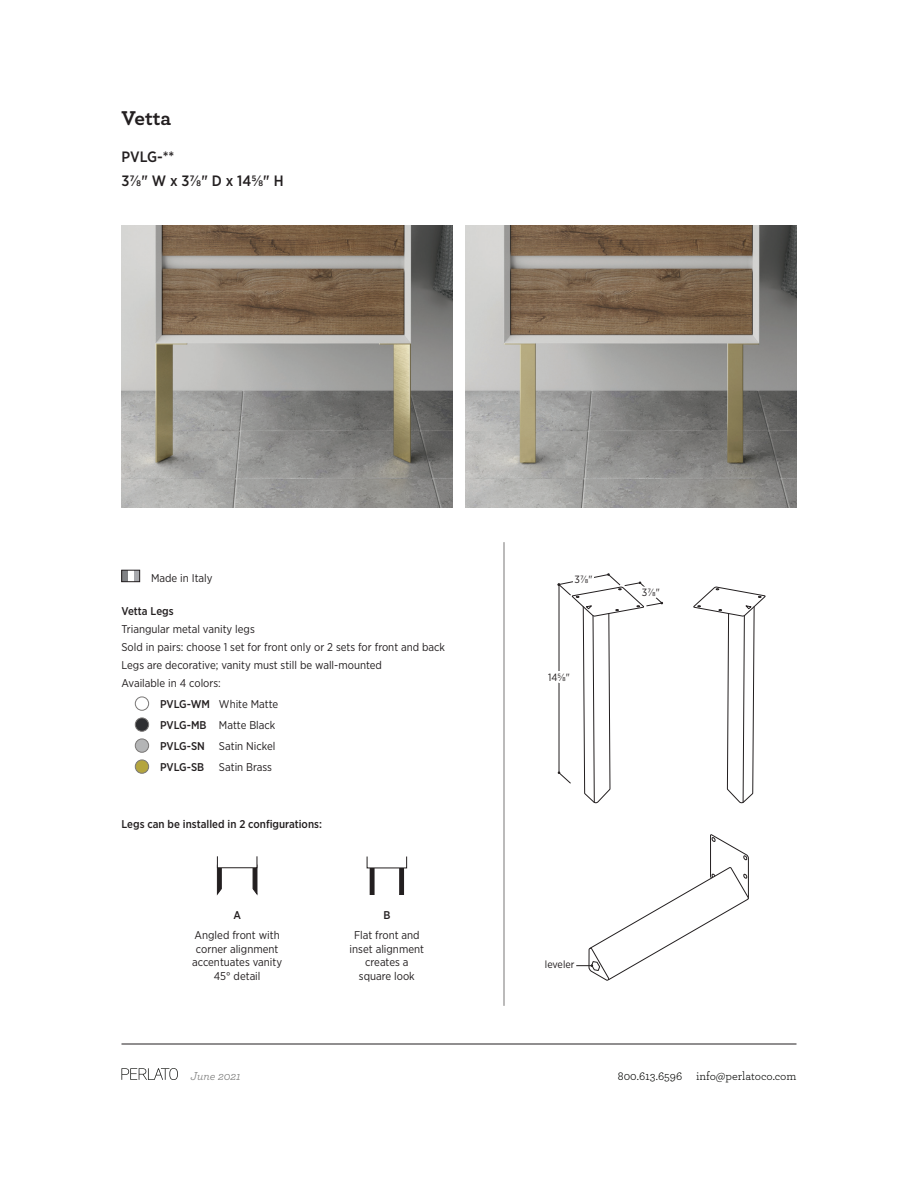
<style>
.page{position:relative;width:918px;height:1188px;background:#fff}
.page>*{position:absolute;margin:0;border:0;box-sizing:border-box;transform-origin:0 0}
.t1{font:700 21px "Archer";color:#231f20}
.t2{font:500 15px/24.8px "Gotham Narrow";color:#231f20}
.t3{font:12px "Archer";color:#040503}
.t4{font:italic 12px "Archer";color:#777776}
.t5{font:11.25px/13.5px "Gotham Narrow";color:#231f20}
.t6{font:500 11.25px "Gotham Narrow";color:#231f20}
.t7{font:10.5px "Gotham Narrow";color:#211d1e}
.s1{font-weight:500}
</style>
<div class="page">
<img style="left:466px;top:225px;width:330px;height:283px">
<img style="left:122px;top:225px;width:330px;height:283px">
<svg style="left:124px;top:572px;width:14px;height:8px"></svg>
<div style="left:122px;top:570px;width:18px;height:12px;border:1px solid #231f20"></div>
<div style="left:135px;top:697px;width:14px;height:14px;border:1px solid #797776;border-radius:50%"></div>
<div style="left:135px;top:718px;width:14px;height:13px;background:#2e2f32;border-radius:50%"></div>
<div style="left:135px;top:718px;width:14px;height:14px;border:1px solid #797776;border-radius:50%"></div>
<div style="left:135px;top:739px;width:14px;height:13px;background:#b4b5b6;border-radius:50%"></div>
<div style="left:135px;top:739px;width:14px;height:14px;border:1px solid #797776;border-radius:50%"></div>
<div style="left:135px;top:760px;width:14px;height:13px;background:#b4a53f;border-radius:50%"></div>
<div style="left:135px;top:760px;width:14px;height:14px;border:1px solid #797776;border-radius:50%"></div>
<hr style="left:504px;top:542px;width:1px;height:464px;background:#797776">
<hr style="left:122px;top:1044px;width:674px;height:1px;background:#231f20">
<svg style="left:122px;top:1068px;width:56px;height:12px"></svg>
<svg style="left:217px;top:868px;width:5px;height:27px"></svg>
<svg style="left:253px;top:868px;width:4px;height:27px"></svg>
<div style="left:217px;top:856px;width:40px;height:12px;border:1px solid #231f20"></div>
<div style="left:370px;top:865px;width:4px;height:30px;border:1px solid #231f20"></div>
<hr style="left:400px;top:865px;width:4px;height:30px;background:#231f20">
<div style="left:399px;top:865px;width:5px;height:30px;border:1px solid #231f20"></div>
<div style="left:367px;top:857px;width:40px;height:11px;background:#fff"></div>
<svg style="left:557px;top:573px;width:209px;height:408px"></svg>
<h1 class="t1" style="left:122px;top:101px;width:51px">Vetta</h1>
<h2 class="t2" style="left:122px;top:144px;width:164px">PVLG-**<br>3⅞" W x 3⅞" D x 14⅝" H</h2>
<p class="t5" style="left:151px;top:571px;width:63px">Made in Italy</p>
<p class="t6" style="left:122px;top:604px;width:54px">Vetta Legs</p>
<p class="t5" style="left:122px;top:619px;width:325px;line-height:18px">Triangular metal vanity legs<br>Sold in pairs: choose 1 set for front only or 2 sets for front and back Legs are decorative; vanity must still be wall-mounted<br>Available in 4 colors:</p>
<p class="t5" style="left:160px;top:693px;width:120px;line-height:21px"><span class="s1">PVLG-WM</span> White Matte<br><span class="s1">PVLG-MB</span> Matte Black<br><span class="s1">PVLG-SN</span> Satin Nickel<br><span class="s1">PVLG-SB</span></p>
<p class="t5" style="left:219px;top:760px;width:55px">Satin Brass</p>
<p class="t6" style="left:121px;top:817px;width:202px">Legs can be installed in 2 configurations:</p>
<p class="t6" style="left:233px;top:908px;width:9px">A</p>
<p class="t5" style="left:192px;top:929px;width:92px;text-align:center">Angled front with corner alignment accentuates vanity<br>45° detail</p>
<p class="t6" style="left:383px;top:908px;width:8px">B</p>
<p class="t5" style="left:350px;top:929px;width:76px;text-align:center">Flat front and inset alignment creates a square look</p>
<p class="t7" style="left:575px;top:573px;width:19px">3⅞"</p>
<p class="t7" style="left:548px;top:671px;width:23px">14⅝"</p>
<p class="t7" style="left:642px;top:586px;width:19px">3⅞"</p>
<p class="t7" style="left:545px;top:958px;width:31px">leveler</p>
<p class="t4" style="left:191px;top:1067px;width:52px">June 2021</p>
<p class="t3" style="left:618px;top:1068px;width:180px">800.613.6596 info@perlatoco.com</p>
</div>
